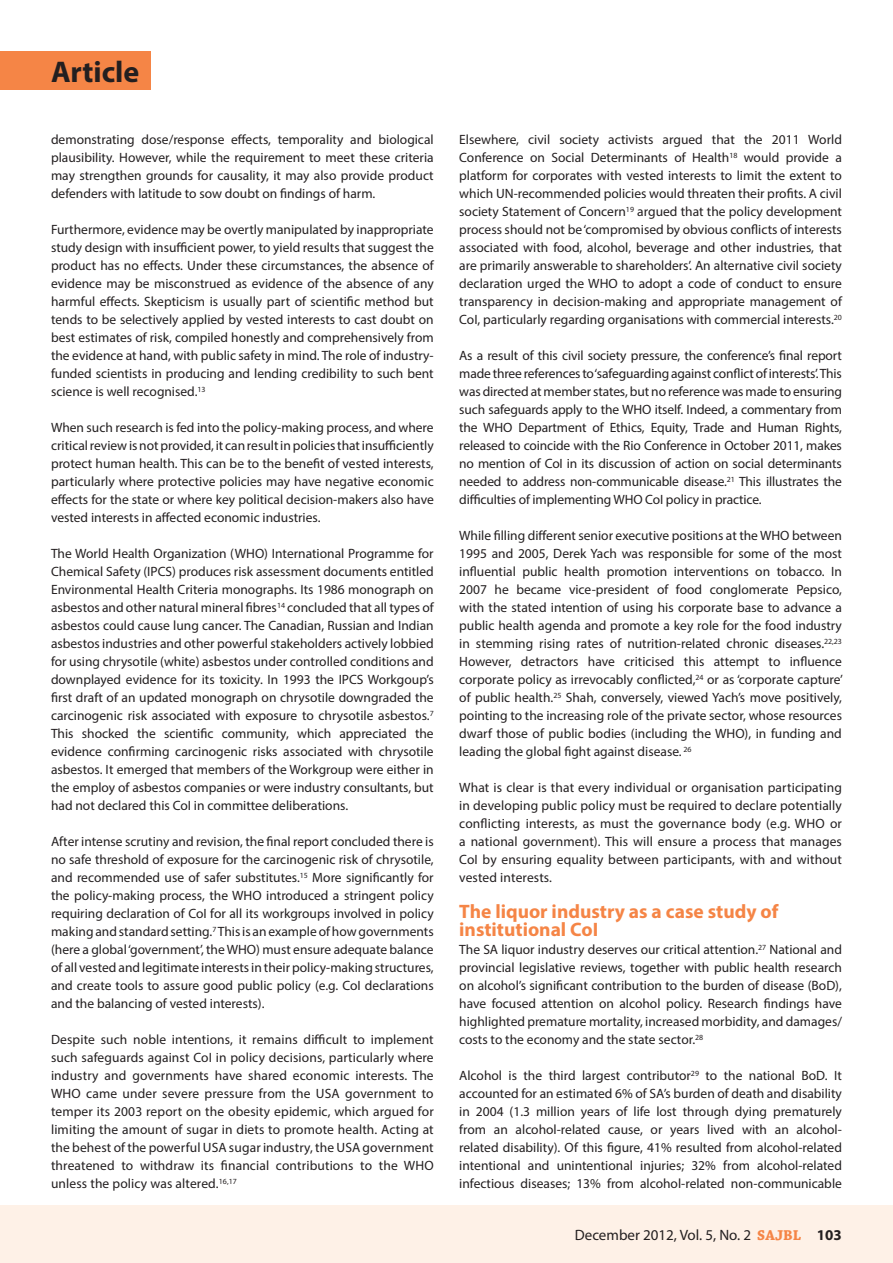
<style>
.page{position:relative;width:893px;height:1263px;background:#fff}
.page>*{position:absolute;margin:0;border:0;box-sizing:border-box;transform-origin:0 0}
.t1{font:700 30px "Myriad Pro";color:#231f20}
.B_HEAD{font:700 19.5px/18px "Myriad Pro";color:#f58546}
.t2{font:15px "Myriad Pro";color:#231f20}
.BODY_COPY{font:13.5px/18px "Myriad Pro";color:#231f20;text-align:justify}
.s1{font-family:"Chaparral Pro";font-weight:700;color:#f58546}
.s2{font-weight:700}
</style>
<div class="page">
<div style="left:0;top:1205px;width:893px;height:58px;background:#fef1e7"></div>
<div style="left:0;top:52px;width:151px;height:38px;background:#f58546"></div>
<h1 class="t1" style="left:51px;top:52px;width:90px">Article</h1>
<p class="BODY_COPY" style="left:51px;top:130px;width:384px">demonstrating dose/response effects, temporality and biological plausibility. However, while the requirement to meet these criteria may strengthen grounds for causality, it may also provide product defenders with latitude to sow doubt on findings of harm.</p>
<p class="BODY_COPY" style="left:51px;top:220px;width:384px">Furthermore, evidence may be overtly manipulated by inappropriate study design with insufficient power, to yield results that suggest the product has no effects. Under these circumstances, the absence of evidence may be misconstrued as evidence of the absence of any harmful effects. Skepticism is usually part of scientific method but tends to be selectively applied by vested interests to cast doubt on best estimates of risk, compiled honestly and comprehensively from the evidence at hand, with public safety in mind. The role of industry&shy;funded scientists in producing and lending credibility to such bent science is well recognised.<sup>13</sup></p>
<p class="BODY_COPY" style="left:51px;top:418px;width:384px">When such research is fed into the policy-making process, and where critical review is not provided, it can result in policies that insufficiently protect human health. This can be to the benefit of vested interests, particularly where protective policies may have negative economic effects for the state or where key political decision-makers also have vested interests in affected economic industries.</p>
<p class="BODY_COPY" style="left:51px;top:544px;width:384px">The World Health Organization (WHO) International Programme for Chemical Safety (IPCS) produces risk assessment documents entitled Environmental Health Criteria monographs. Its 1986 monograph on asbestos and other natural mineral fibres<sup>14</sup> concluded that all types of asbestos could cause lung cancer. The Canadian, Russian and Indian asbestos industries and other powerful stakeholders actively lobbied for using chrysotile (white) asbestos under controlled conditions and downplayed evidence for its toxicity. In 1993 the IPCS Workgoup’s first draft of an updated monograph on chrysotile downgraded the carcinogenic risk associated with exposure to chrysotile asbestos.<sup>7<br></sup>This shocked the scientific community, which appreciated the evidence confirming carcinogenic risks associated with chrysotile asbestos. It emerged that members of the Workgroup were either in the employ of asbestos companies or were industry consultants, but had not declared this CoI in committee deliberations.</p>
<p class="BODY_COPY" style="left:51px;top:832px;width:384px">After intense scrutiny and revision, the final report concluded there is no safe threshold of exposure for the carcinogenic risk of chrysotile, and recommended use of safer substitutes.<sup>15</sup> More significantly for the policy-making process, the WHO introduced a stringent policy requiring declaration of CoI for all its workgroups involved in policy making and standard setting.<sup>7</sup> This is an example of how governments (here a global ‘government’, the WHO) must ensure adequate balance of all vested and legitimate interests in their policy-making structures, and create tools to assure good public policy (e.g. CoI declarations and the balancing of vested interests).</p>
<p class="BODY_COPY" style="left:51px;top:1030px;width:384px">Despite such noble intentions, it remains difficult to implement such safeguards against CoI in policy decisions, particularly where industry and governments have shared economic interests. The WHO came under severe pressure from the USA government to temper its 2003 report on the obesity epidemic, which argued for limiting the amount of sugar in diets to promote health. Acting at the behest of the powerful USA sugar industry, the USA government threatened to withdraw its financial contributions to the WHO unless the policy was altered.<sup>16,17</sup></p>
<p class="BODY_COPY" style="left:459px;top:130px;width:384px">Elsewhere, civil society activists argued that the 2011 World Conference on Social Determinants of Health<sup>18</sup> would provide a platform for corporates with vested interests to limit the extent to which UN-recommended policies would threaten their profits. A civil society Statement of Concern<sup>19</sup> argued that the policy development process should not be ‘compromised by obvious conflicts of interests associated with food, alcohol, beverage and other industries, that are primarily answerable to shareholders’. An alternative civil society declaration urged the WHO to adopt a code of conduct to ensure transparency in decision-making and appropriate management of CoI, particularly regarding organisations with commercial interests.<sup>20</sup></p>
<p class="BODY_COPY" style="left:459px;top:346px;width:384px">As a result of this civil society pressure, the conference’s final report made three references to ‘safeguarding against conflict of interests’. This was directed at member states, but no reference was made to ensuring such safeguards apply to the WHO itself. Indeed, a commentary from the WHO Department of Ethics, Equity, Trade and Human Rights, released to coincide with the Rio Conference in October 2011, makes no mention of CoI in its discussion of action on social determinants needed to address non-communicable disease.<sup>21</sup> This illustrates the difficulties of implementing WHO CoI policy in practice.</p>
<p class="BODY_COPY" style="left:459px;top:526px;width:385px">While filling different senior executive positions at the WHO between 1995 and 2005, Derek Yach was responsible for some of the most influential public health promotion interventions on tobacco. In 2007 he became vice-president of food conglomerate Pepsico, with the stated intention of using his corporate base to advance a public health agenda and promote a key role for the food industry in stemming rising rates of nutrition-related chronic diseases.<sup>22,23<br></sup>However, detractors have criticised this attempt to influence corporate policy as irrevocably conflicted,<sup>24</sup> or as ‘corporate capture’ of public health.<sup>25</sup> Shah, conversely, viewed Yach’s move positively, pointing to the increasing role of the private sector, whose resources dwarf those of public bodies (including the WHO), in funding and leading the global fight against disease. <sup>26</sup></p>
<p class="BODY_COPY" style="left:459px;top:778px;width:384px">What is clear is that every individual or organisation participating in developing public policy must be required to declare potentially conflicting interests, as must the governance body (e.g. WHO or a national government). This will ensure a process that manages CoI by ensuring equality between participants, with and without vested interests.</p>
<p class="B_HEAD" style="left:459px;top:902px;width:321px">The liquor industry as a case study of institutional CoI</p>
<p class="BODY_COPY" style="left:459px;top:940px;width:384px">The SA liquor industry deserves our critical attention.<sup>27</sup> National and provincial legislative reviews, together with public health research on alcohol’s significant contribution to the burden of disease (BoD), have focused attention on alcohol policy. Research findings have highlighted premature mortality, increased morbidity, and damages/ costs to the economy and the state sector.<sup>28</sup></p>
<p class="BODY_COPY" style="left:459px;top:1066px;width:384px">Alcohol is the third largest contributor<sup>29</sup> to the national BoD. It accounted for an estimated 6% of SA’s burden of death and disability in 2004 (1.3 million years of life lost through dying prematurely from an alcohol-related cause, or years lived with an alcohol&shy;related disability). Of this figure, 41% resulted from alcohol-related intentional and unintentional injuries; 32% from alcohol-related infectious diseases; 13% from alcohol-related non-communicable</p>
<p class="t2" style="left:575px;top:1226px;width:269px">December 2012, Vol. 5, No. 2 <span class="s1">SAJBL</span> <span class="s2">103</span></p>
</div>
